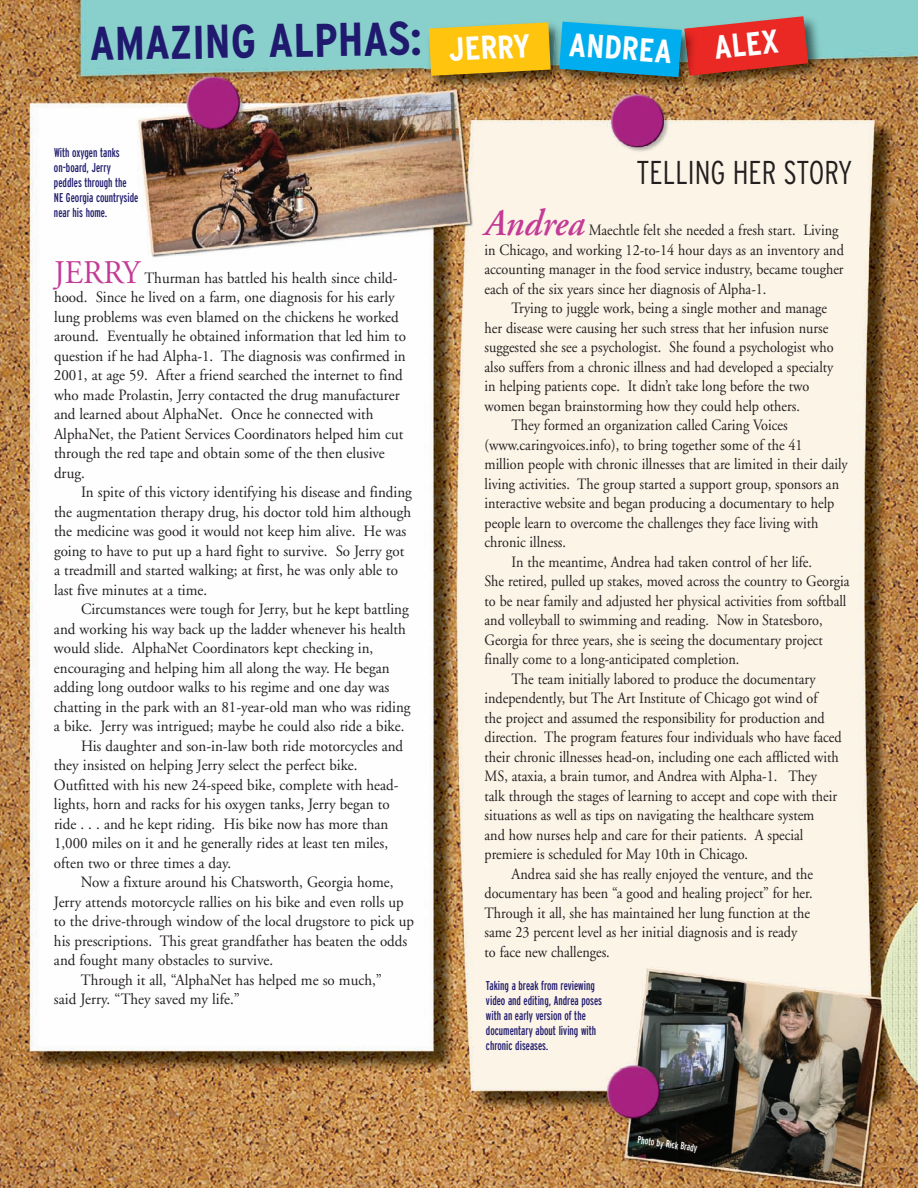
<style>
.page{position:relative;width:918px;height:1188px;background:#fff}
.page>*{position:absolute;margin:0;border:0;box-sizing:border-box;transform-origin:0 0}
.t1{font:700 condensed 47.25px "Interstate";color:#1f1a6d}
.t2{font:italic 600 37.5px "Adobe Garamond";color:#c33b96;scale:.95 1}
.t3{font:300 condensed 33px "Interstate";color:#231f20;scale:.95 1}
.t4{font:700 condensed 33px "Interstate";color:#fff}
.t5{font:15.75px/19.5px "Adobe Garamond";color:#231f20;scale:.9 1}
.t6{font:15.75px/19.5px "Adobe Garamond";color:#231f20;scale:.95 1}
.t7{font:extra-condensed 12.75px/15px "Interstate";color:#1f1a6d}
.t8{font:extra-condensed 10.5px "Interstate";color:#fff}
.s1{font-size:33px;color:#c33b96}
</style>
<div class="page">
<img style="left:0;top:0;width:918px;height:1188px">
<img style="left:422px;top:15px;width:135px;height:81px">
<svg style="left:429px;top:22px;width:122px;height:54px;background:#e9bb1c"></svg>
<img style="left:682px;top:8px;width:147px;height:87px">
<img style="left:557px;top:14px;width:140px;height:84px">
<img style="left:552px;top:15px;width:19px;height:73px">
<img style="left:677px;top:77px;width:25px;height:20px">
<svg style="left:559px;top:16px;width:249px;height:61px;background:#757687"></svg>
<h1 class="t1" style="left:89px;top:17px;width:334px;rotate:-1deg">AMAZING ALPHAS:</h1>
<h3 class="t4" style="left:448px;top:30px;width:83px;rotate:-3deg">JERRY</h3>
<h3 class="t4" style="left:570px;top:25px;width:105px;rotate:4deg">ANDREA</h3>
<h3 class="t4" style="left:712px;top:29px;width:66px;rotate:-6deg">ALEX</h3>
<p class="t7" style="left:54px;top:145px;width:86px">With oxygen tanks on-board, Jerry peddles through the<br>NE Georgia countryside near his home.</p>
<p class="t6" style="left:54px;top:269px;width:372px"><span class="s1">JERRY</span> Thurman has battled his health since child&shy;hood. Since he lived on a farm, one diagnosis for his early lung problems was even blamed on the chickens he worked around. Eventually he obtained information that led him to question if he had Alpha-1. The diagnosis was confirmed in 2001, at age 59. After a friend searched the internet to find who made Prolastin, Jerry contacted the drug manufacturer and learned about AlphaNet. Once he connected with AlphaNet, the Patient Services Coordinators helped him cut through the red tape and obtain some of the then elusive drug.</p>
<p class="t6" style="left:54px;top:484px;width:378px;text-indent:27px">In spite of this victory identifying his disease and finding the augmentation therapy drug, his doctor told him although the medicine was good it would not keep him alive. He was going to have to put up a hard fight to survive. So Jerry got a treadmill and started walking; at first, he was only able to last five minutes at a time.</p>
<p class="t6" style="left:81px;top:601px;width:347px">Circumstances were tough for Jerry, but he kept battling</p>
<p class="t6" style="left:54px;top:620px;width:372px">and working his way back up the ladder whenever his health</p>
<p class="t6" style="left:54px;top:640px;width:338px">would slide. AlphaNet Coordinators kept checking in,</p>
<p class="t6" style="left:54px;top:659px;width:355px">encouraging and helping him all along the way. He began</p>
<p class="t6" style="left:54px;top:679px;width:354px">adding long outdoor walks to his regime and one day was</p>
<p class="t6" style="left:54px;top:698px;width:377px">chatting in the park with an 81-year-old man who was riding</p>
<p class="t6" style="left:54px;top:718px;width:370px">a bike. Jerry was intrigued; maybe he could also ride a bike.</p>
<p class="t6" style="left:81px;top:737px;width:341px">His daughter and son-in-law both ride motorcycles and</p>
<p class="t6" style="left:54px;top:757px;width:321px">they insisted on helping Jerry select the perfect bike.</p>
<p class="t6" style="left:54px;top:776px;width:364px">Outfitted with his new 24-speed bike, complete with head-</p>
<p class="t6" style="left:54px;top:796px;width:355px">lights, horn and racks for his oxygen tanks, Jerry began to</p>
<p class="t6" style="left:54px;top:815px;width:354px">ride . . . and he kept riding. His bike now has more than</p>
<p class="t6" style="left:54px;top:835px;width:353px">1,000 miles on it and he generally rides at least ten miles,</p>
<p class="t6" style="left:54px;top:854px;width:188px">often two or three times a day.</p>
<p class="t6" style="left:81px;top:874px;width:330px">Now a fixture around his Chatsworth, Georgia home,</p>
<p class="t6" style="left:54px;top:893px;width:370px">Jerry attends motorcycle rallies on his bike and even rolls up</p>
<p class="t6" style="left:54px;top:913px;width:381px">to the drive-through window of the local drugstore to pick up</p>
<p class="t6" style="left:54px;top:932px;width:373px">his prescriptions. This great grandfather has beaten the odds</p>
<p class="t6" style="left:54px;top:952px;width:232px">and fought many obstacles to survive.</p>
<p class="t6" style="left:81px;top:971px;width:318px">Through it all, “AlphaNet has helped me so much,”</p>
<p class="t6" style="left:54px;top:991px;width:197px">said Jerry. “They saved my life.”</p>
<h3 class="t3" style="left:637px;top:154px;width:229px">TELLING HER STORY</h3>
<h2 class="t2" style="left:485px;top:208px;width:107px">Andrea</h2>
<p class="t5" style="left:485px;top:222px;width:401px;text-indent:104px">Maechtle felt she needed a fresh start. Living in Chicago, and working 12-to-14 hour days as an inventory and accounting manager in the food service industry, became tougher each of the six years since her diagnosis of Alpha-1.</p>
<p class="t5" style="left:512px;top:300px;width:352px">Trying to juggle work, being a single mother and manage</p>
<p class="t5" style="left:485px;top:319px;width:384px">her disease were causing her such stress that her infusion nurse</p>
<p class="t5" style="left:485px;top:339px;width:389px">suggested she see a psychologist. She found a psychologist who</p>
<p class="t5" style="left:485px;top:358px;width:389px">also suffers from a chronic illness and had developed a specialty</p>
<p class="t5" style="left:485px;top:378px;width:363px">in helping patients cope. It didn’t take long before the two</p>
<p class="t5" style="left:485px;top:397px;width:352px">women began brainstorming how they could help others.</p>
<p class="t5" style="left:512px;top:417px;width:308px">They formed an organization called Caring Voices</p>
<p class="t5" style="left:485px;top:436px;width:355px">(www.caringvoices.info), to bring together some of the 41</p>
<p class="t5" style="left:485px;top:456px;width:405px">million people with chronic illnesses that are limited in their daily</p>
<p class="t5" style="left:485px;top:475px;width:396px">living activities. The group started a support group, sponsors an</p>
<p class="t5" style="left:485px;top:495px;width:390px">interactive website and began producing a documentary to help</p>
<p class="t5" style="left:485px;top:514px;width:373px">people learn to overcome the challenges they face living with</p>
<p class="t5" style="left:485px;top:534px;width:92px">chronic illness.</p>
<p class="t5" style="left:512px;top:553px;width:335px">In the meantime, Andrea had taken control of her life.</p>
<p class="t5" style="left:485px;top:573px;width:407px">She retired, pulled up stakes, moved across the country to Georgia</p>
<p class="t5" style="left:485px;top:592px;width:404px">to be near family and adjusted her physical activities from softball</p>
<p class="t5" style="left:485px;top:612px;width:377px">and volleyball to swimming and reading. Now in Statesboro,</p>
<p class="t5" style="left:485px;top:631px;width:378px">Georgia for three years, she is seeing the documentary project</p>
<p class="t5" style="left:485px;top:651px;width:285px">finally come to a long-anticipated completion.</p>
<p class="t5" style="left:512px;top:670px;width:339px">The team initially labored to produce the documentary</p>
<p class="t5" style="left:485px;top:690px;width:372px">independently, but The Art Institute of Chicago got wind of</p>
<p class="t5" style="left:485px;top:709px;width:380px">the project and assumed the responsibility for production and</p>
<p class="t5" style="left:485px;top:729px;width:398px">direction. The program features four individuals who have faced</p>
<p class="t5" style="left:485px;top:748px;width:395px">their chronic illnesses head-on, including one each afflicted with</p>
<p class="t5" style="left:485px;top:768px;width:371px">MS, ataxia, a brain tumor, and Andrea with Alpha-1. They</p>
<p class="t5" style="left:485px;top:787px;width:393px">talk through the stages of learning to accept and cope with their</p>
<p class="t5" style="left:485px;top:807px;width:368px">situations as well as tips on navigating the healthcare system</p>
<p class="t5" style="left:485px;top:826px;width:356px">and how nurses help and care for their patients. A special</p>
<p class="t5" style="left:485px;top:846px;width:294px">premiere is scheduled for May 10th in Chicago.</p>
<p class="t5" style="left:512px;top:865px;width:336px">Andrea said she has really enjoyed the venture, and the</p>
<p class="t5" style="left:485px;top:885px;width:366px">documentary has been “a good and healing project” for her.</p>
<p class="t5" style="left:485px;top:904px;width:363px">Through it all, she has maintained her lung function at the</p>
<p class="t5" style="left:485px;top:924px;width:349px">same 23 percent level as her initial diagnosis and is ready</p>
<p class="t5" style="left:485px;top:943px;width:141px">to face new challenges.</p>
<p class="t7" style="left:486px;top:978px;width:118px">Taking a break from reviewing video and editing, Andrea poses with an early version of the documentary about living with chronic diseases.</p>
<p class="t8" style="left:639px;top:1134px;width:62px;rotate:8deg">Photo by Rick Brady</p>
</div>
